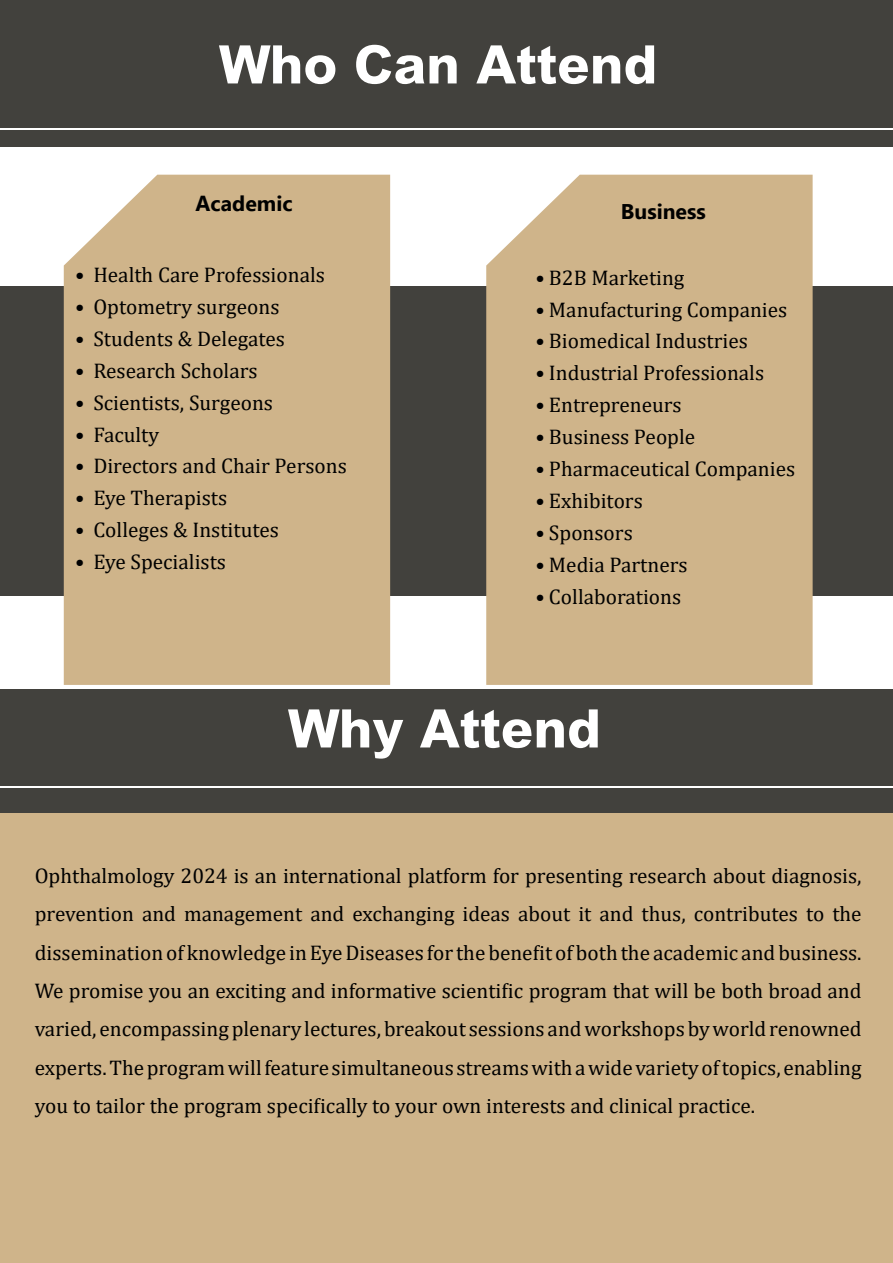
<style>
.page{position:relative;width:893px;height:1263px;background:#fff}
.page>*{position:absolute;margin:0;border:0;box-sizing:border-box;transform-origin:0 0}
.t1{font:800 53.1px "Arial";color:#fff}
.t2{font:21.3px/38.2px "Cambria";color:#000;text-align:justify}
.t3{font:700 21.3px "Ebrima";color:#000}
</style>
<div class="page">
<div style="left:0;top:287px;width:893px;height:309px;background:#42413d"></div>
<div style="left:0;top:751px;width:893px;height:512px;background:#cfb48a"></div>
<div style="left:0;top:0;width:893px;height:147px;background:#42413d"></div>
<hr style="left:0;top:128px;width:893px;height:2px;background:#fff">
<div style="left:64px;top:175px;width:326px;height:510px;background:#cfb48a"></div>
<div style="left:486px;top:175px;width:327px;height:510px;background:#cfb48a"></div>
<div style="left:0;top:689px;width:893px;height:124px;background:#42413d"></div>
<hr style="left:0;top:786px;width:893px;height:1px;background:#fff">
<h1 class="t1" style="left:219px;top:33px;width:440px">Who Can Attend</h1>
<p class="t3" style="left:196px;top:187px;width:98px">Academic</p>
<p class="t3" style="left:621px;top:194px;width:86px">Business</p>
<p class="t2" style="left:75px;top:256px;width:251px">• Health Care Professionals</p>
<p class="t2" style="left:75px;top:287px;width:206px">• Optometry surgeons</p>
<p class="t2" style="left:75px;top:319px;width:211px">• Students &amp; Delegates</p>
<p class="t2" style="left:75px;top:351px;width:184px">• Research Scholars</p>
<p class="t2" style="left:75px;top:383px;width:199px">• Scientists, Surgeons</p>
<p class="t2" style="left:75px;top:415px;width:85px">• Faculty</p>
<p class="t2" style="left:75px;top:447px;width:273px">• Directors and Chair Persons</p>
<p class="t2" style="left:75px;top:479px;width:153px">• Eye Therapists</p>
<p class="t2" style="left:75px;top:511px;width:205px">• Colleges &amp; Institutes</p>
<p class="t2" style="left:75px;top:543px;width:152px">• Eye Specialists</p>
<p class="t2" style="left:536px;top:258px;width:150px">• B2B Marketing</p>
<p class="t2" style="left:536px;top:290px;width:253px">• Manufacturing Companies</p>
<p class="t2" style="left:536px;top:322px;width:214px">• Biomedical Industries</p>
<p class="t2" style="left:536px;top:354px;width:230px">• Industrial Professionals</p>
<p class="t2" style="left:536px;top:386px;width:148px">• Entrepreneurs</p>
<p class="t2" style="left:536px;top:418px;width:161px">• Business People</p>
<p class="t2" style="left:536px;top:449px;width:261px">• Pharmaceutical Companies</p>
<p class="t2" style="left:536px;top:481px;width:109px">• Exhibitors</p>
<p class="t2" style="left:536px;top:513px;width:99px">• Sponsors</p>
<p class="t2" style="left:536px;top:545px;width:154px">• Media Partners</p>
<p class="t2" style="left:536px;top:577px;width:147px">• Collaborations</p>
<h1 class="t1" style="left:288px;top:696px;width:314px">Why Attend</h1>
<p class="t2" style="left:35px;top:857px;width:828px">Ophthalmology 2024 is an international platform for presenting research about diagnosis, prevention and management and exchanging ideas about it and thus, contributes to the dissemination of knowledge in Eye Diseases for the benefit of both the academic and business.<br>We promise you an exciting and informative scientific program that will be both broad and varied, encompassing plenary lectures, breakout sessions and workshops by world renowned experts. The program will feature simultaneous streams with a wide variety of topics, enabling you to tailor the program specifically to your own interests and clinical practice.</p>
</div>
